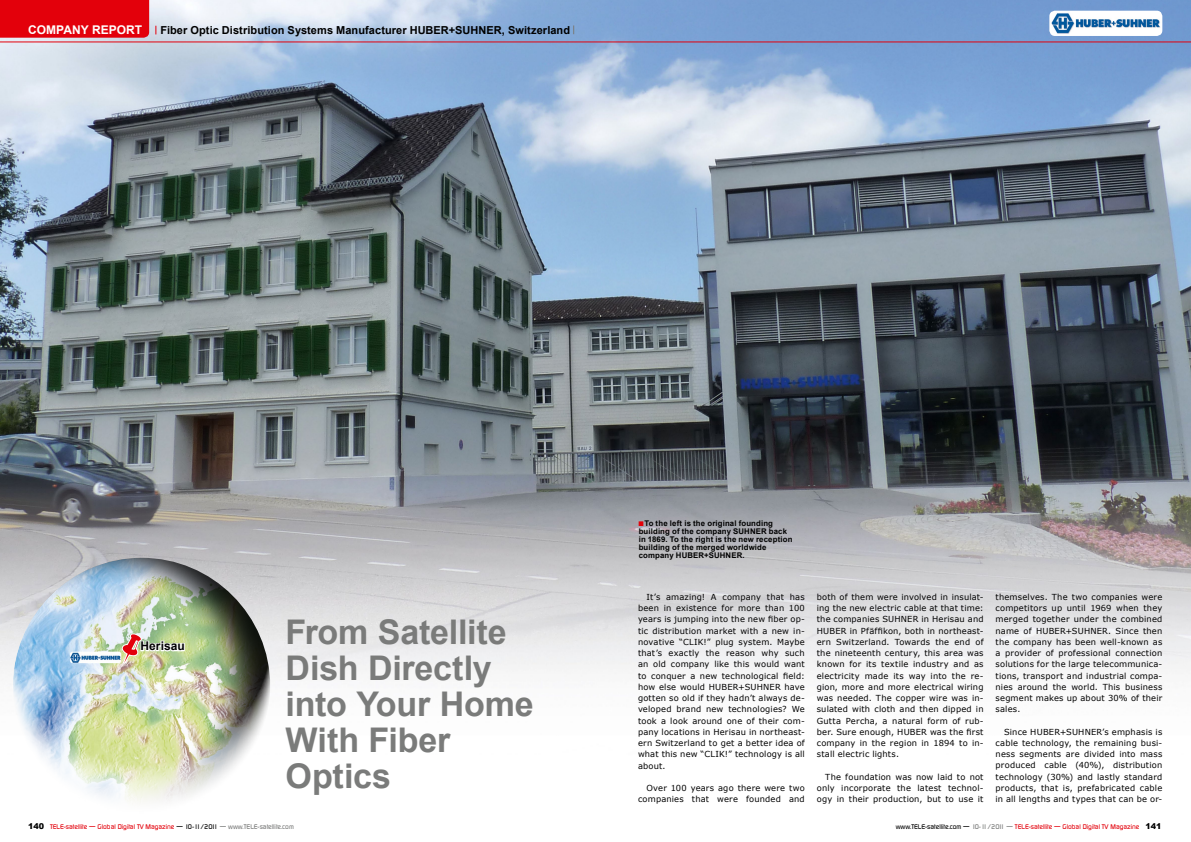
<style>
.page{position:relative;width:1191px;height:842px;background:#fff}
.page>*{position:absolute;margin:0;border:0;box-sizing:border-box;transform-origin:0 0}
.t1{font:700 34px/36px "Arial";letter-spacing:-.005em;color:#7a7b7a}
.t2{font:700 12px "Arial";color:#fff}
.t3{font:700 12px "Arial";color:#000}
.t4{font:700 11px "Arial";letter-spacing:.005em;color:#000}
.t5{font:10px "Arial";color:#e3020a}
.t6{font:8.3px/11.2px "Verdana";letter-spacing:.02em;color:#000;text-align:justify}
.t7{font:700 7.8px/8px "Arial";letter-spacing:.02em;color:#000}
.t8{font:500 6.5px "Digital";color:#e3000b}
.s1{font-family:"Arial";font-weight:900;font-size:8px;color:#000}
.s2{color:#000}
.s3{color:#7a7b7a}
</style>
<div class="page">
<img style="left:0;top:0;width:1191px;height:681px">
<hr style="left:0;top:42px;width:1191px;height:1px;background:#e3000b">
<div style="left:0;top:0;width:149px;height:38px;background:#e3000b"></div>
<div style="left:12px;top:557px;width:259px;height:258px;background:#000;opacity:.91"></div>
<img style="left:1049px;top:11px;width:113px;height:25px">
<img style="left:70px;top:652px;width:42px;height:11px">
<img style="left:112px;top:632px;width:74px;height:56px">
<h2 class="t2" style="left:28px;top:22px;width:115px">COMPANY REPORT</h2>
<h3 class="t4" style="left:160px;top:23px;width:411px">Fiber Optic Distribution Systems Manufacturer HUBER+SUHNER, Switzerland</h3>
<h2 class="t3" style="left:141px;top:638px;width:46px">Herisau</h2>
<h1 class="t1" style="left:286px;top:615px;width:250px">From Satellite<br>Dish Directly into Your Home<br>With Fiber<br>Optics</h1>
<p class="t7" style="left:639px;top:519px;width:155px;text-indent:6px">To the left is the original founding building of the company SUHNER back in 1869. To the right is the new reception building of the merged worldwide company HUBER+SUHNER.</p>
<p class="t6" style="left:638px;top:591px;width:168px;text-indent:9px">It’s amazing! A company that has been in existence for more than 100 years is jumping into the new fiber op&shy;tic distribution market with a new in&shy;novative “CLIK!” plug system. Maybe that’s exactly the reason why such an old company like this would want to conquer a new technological field: how else would HUBER+SUHNER have gotten so old if they hadn’t always de&shy;veloped brand new technologies? We took a look around one of their com&shy;pany locations in Herisau in northeast&shy;ern Switzerland to get a better idea of what this new “CLIK!” technology is all about.</p>
<p class="t6" style="left:638px;top:782px;width:168px;text-align:right">Over 100 years ago there were two companies that were founded and</p>
<p class="t5" style="left:638px;top:516px;width:8px">■</p>
<p class="t6" style="left:816px;top:591px;width:168px">both of them were involved in insulat&shy;ing the new electric cable at that time: the companies SUHNER in Herisau and HUBER in Pfäffikon, both in northeast&shy;ern Switzerland. Towards the end of the nineteenth century, this area was known for its textile industry and as electricity made its way into the re&shy;gion, more and more electrical wiring was needed. The copper wire was in&shy;sulated with cloth and then dipped in Gutta Percha, a natural form of rub&shy;ber. Sure enough, HUBER was the first company in the region in 1894 to in&shy;stall electric lights.</p>
<p class="t6" style="left:816px;top:771px;width:168px;text-indent:9px">The foundation was now laid to not only incorporate the latest technol&shy;ogy in their production, but to use it</p>
<p class="t6" style="left:995px;top:591px;width:168px">themselves. The two companies were competitors up until 1969 when they merged together under the combined name of HUBER+SUHNER. Since then the company has been well-known as a provider of professional connection solutions for the large telecommunica&shy;tions, transport and industrial compa&shy;nies around the world. This business segment makes up about 30% of their sales.</p>
<p class="t6" style="left:995px;top:726px;width:168px;text-indent:9px">Since HUBER+SUHNER’s emphasis is cable technology, the remaining busi&shy;ness segments are divided into mass produced cable (40%), distribution technology (30%) and lastly standard products, that is, prefabricated cable in all lengths and types that can be or-</p>
<p class="t8" style="left:28px;top:823px;width:267px"><span class="s1">140</span> TELE-satellite — Global Digital TV Magazine <span class="s2">— 10-11/2011</span> <span class="s3">— www.TELE-satellite.com</span></p>
<p class="t8" style="left:895px;top:823px;width:267px"><span class="s2">www.TELE-satellite.com —</span> <span class="s3">10-11/2011 —</span> TELE-satellite — Global Digital TV Magazine <span class="s1">141</span></p>
</div>
